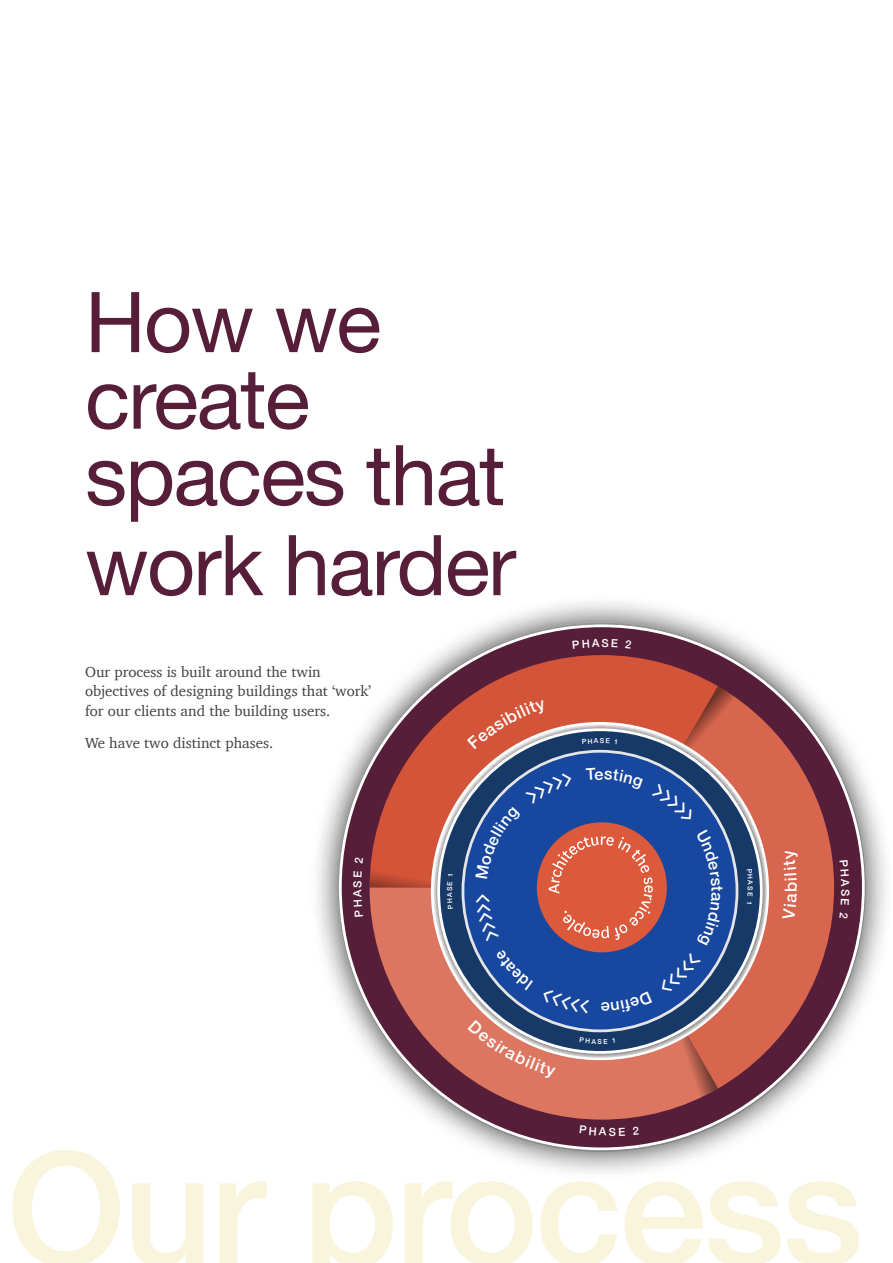
<style>
.page{position:relative;width:893px;height:1263px;background:#fff}
.page>*{position:absolute;margin:0;border:0;box-sizing:border-box;transform-origin:0 0}
.t1{font:500 157.2px "Helvetica Neue";letter-spacing:-.02em;color:#f9f4dc}
.t2{font:84px/76.5px "Helvetica Neue";letter-spacing:-.02em;color:#561e38}
.t3{font:15px/19.5px "Charter";color:#414042}
.t4{font:500 11.1px "Helvetica Neue";color:#fff}
.t5{font:500 6.9px "Helvetica Neue";color:#fff}
</style>
<div class="page">
<div style="left:309px;top:594px;width:584px;height:587px;background:#000;opacity:.75"></div>
<svg style="left:339px;top:624px;width:526px;height:526px"></svg>
<svg style="left:735px;top:686px;width:99px;height:402px;background:#b36560"></svg>
<svg style="left:370px;top:655px;width:348px;height:31px"></svg>
<svg style="left:370px;top:1098px;width:348px;height:21px"></svg>
<svg style="left:735px;top:728px;width:28px;height:326px;background:#a06d6e"></svg>
<svg style="left:353px;top:871px;width:10px;height:45px"></svg>
<svg style="left:355px;top:858px;width:8px;height:6px"></svg>
<svg style="left:580px;top:1125px;width:27px;height:10px"></svg>
<svg style="left:619px;top:1127px;width:6px;height:8px"></svg>
<svg style="left:633px;top:1126px;width:6px;height:9px"></svg>
<svg style="left:573px;top:639px;width:45px;height:9px"></svg>
<svg style="left:625px;top:640px;width:6px;height:9px"></svg>
<svg style="left:840px;top:860px;width:9px;height:45px"></svg>
<svg style="left:840px;top:913px;width:8px;height:6px"></svg>
<svg style="left:782px;top:849px;width:16px;height:71px"></svg>
<svg style="left:747px;top:868px;width:6px;height:35px"></svg>
<svg style="left:370px;top:686px;width:365px;height:412px;background:#805d74"></svg>
<h2 class="t2" style="left:85px;top:283px;width:422px">How we create spaces that</h2>
<h2 class="t2" style="left:85px;top:526px;width:433px">work harder</h2>
<p class="t3" style="left:85px;top:661px;width:288px">Our process is built around the twin objectives of designing buildings that ‘work’ for our clients and the building users.</p>
<p class="t3" style="left:85px;top:733px;width:190px">We have two distinct phases.</p>
<p class="t5" style="left:597px;top:1037px;width:6px">S</p>
<p class="t4" style="left:609px;top:1125px;width:9px">S</p>
<h1 class="t1" style="left:6px;top:1111px;width:858px">Our process</h1>
</div>
